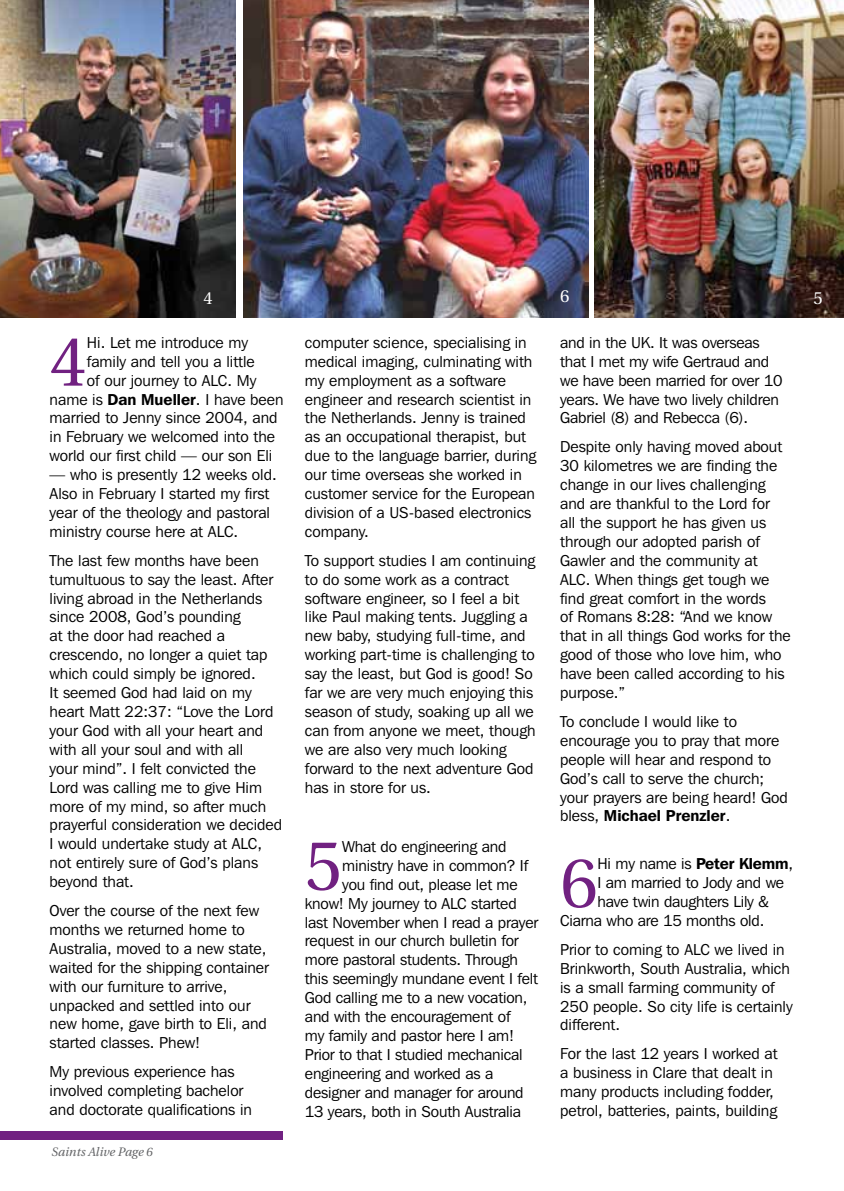
<style>
.page{position:relative;width:844px;height:1191px;background:#fff}
.page>*{position:absolute;margin:0;border:0;box-sizing:border-box;transform-origin:0 0}
.t1{font:70.35px "Utopia";color:#712181}
.t2{font:17.5px "Utopia";color:#fff}
.t3{font:15.75px/18.9px "Franklin Gothic IT Cby BT";color:#000}
.t4{font:italic 12.25px "Utopia";color:#636466}
.s1{font-weight:600}
</style>
<div class="page">
<img style="left:594px;top:0;width:249px;height:317px">
<img style="left:0;top:0;width:236px;height:317px">
<div style="left:0;top:1131px;width:283px;height:9px;background:#712181"></div>
<img style="left:243px;top:0;width:345px;height:317px">
<p class="t2" style="left:203px;top:288px;width:11px">4</p>
<p class="t2" style="left:560px;top:287px;width:11px">6</p>
<p class="t2" style="left:813px;top:288px;width:11px">5</p>
<h1 class="t1" style="left:50px;top:323px;width:39px">4</h1>
<p class="t3" style="left:87px;top:333px;width:163px">Hi. Let me introduce my</p>
<p class="t3" style="left:87px;top:351px;width:169px">family and tell you a little</p>
<p class="t3" style="left:87px;top:370px;width:171px">of our journey to ALC. My</p>
<p class="t3" style="left:50px;top:389px;width:235px">name is <span class="s1">Dan Mueller</span>. I have been</p>
<p class="t3" style="left:50px;top:408px;width:229px">married to Jenny since 2004, and</p>
<p class="t3" style="left:50px;top:427px;width:227px">in February we welcomed into the</p>
<p class="t3" style="left:50px;top:446px;width:224px">world our first child — our son Eli</p>
<p class="t3" style="left:50px;top:465px;width:228px">— who is presently 12 weeks old.<br>Also in February I started my first year of the theology and pastoral ministry course here at ALC.</p>
<p class="t3" style="left:50px;top:550px;width:234px">The last few months have been tumultuous to say the least. After living abroad in the Netherlands since 2008, God’s pounding<br>at the door had reached a crescendo, no longer a quiet tap which could simply be ignored.<br>It seemed God had laid on my heart Matt 22:37: “Love the Lord your God with all your heart and with all your soul and with all<br>your mind”. I felt convicted the<br>Lord was calling me to give Him more of my mind, so after much prayerful consideration we decided<br>I would undertake study at ALC, not entirely sure of God’s plans beyond that.</p>
<p class="t3" style="left:50px;top:900px;width:221px">Over the course of the next few months we returned home to<br>Australia, moved to a new state, waited for the shipping container with our furniture to arrive, unpacked and settled into our new home, gave birth to Eli, and started classes. Phew!</p>
<p class="t3" style="left:50px;top:1062px;width:204px">My previous experience has involved completing bachelor and doctorate qualifications in</p>
<p class="t4" style="left:51px;top:1144px;width:103px">Saints Alive Page 6</p>
<p class="t3" style="left:305px;top:333px;width:233px">computer science, specialising in medical imaging, culminating with my employment as a software engineer and research scientist in the Netherlands. Jenny is trained as an occupational therapist, but due to the language barrier, during our time overseas she worked in customer service for the European division of a US-based electronics company.</p>
<p class="t3" style="left:305px;top:550px;width:232px">To support studies I am continuing to do some work as a contract software engineer, so I feel a bit like Paul making tents. Juggling a new baby, studying full-time, and working part-time is challenging to say the least, but God is good! So far we are very much enjoying this season of study, soaking up all we can from anyone we meet, though we are also very much looking forward to the next adventure God has in store for us.</p>
<h1 class="t1" style="left:305px;top:827px;width:39px">5</h1>
<p class="t3" style="left:342px;top:836px;width:166px">What do engineering and</p>
<p class="t3" style="left:342px;top:855px;width:187px">ministry have in common? If</p>
<p class="t3" style="left:342px;top:874px;width:177px">you find out, please let me</p>
<p class="t3" style="left:305px;top:893px;width:213px">know! My journey to ALC started</p>
<p class="t3" style="left:305px;top:912px;width:235px">last November when I read a prayer</p>
<p class="t3" style="left:305px;top:931px;width:215px">request in our church bulletin for</p>
<p class="t3" style="left:305px;top:950px;width:214px">more pastoral students. Through</p>
<p class="t3" style="left:305px;top:969px;width:234px">this seemingly mundane event I felt</p>
<p class="t3" style="left:305px;top:988px;width:224px">God calling me to a new vocation,</p>
<p class="t3" style="left:305px;top:1007px;width:207px">and with the encouragement of</p>
<p class="t3" style="left:305px;top:1025px;width:211px">my family and pastor here I am!</p>
<p class="t3" style="left:305px;top:1044px;width:219px">Prior to that I studied mechanical</p>
<p class="t3" style="left:305px;top:1063px;width:190px">engineering and worked as a</p>
<p class="t3" style="left:305px;top:1082px;width:220px">designer and manager for around</p>
<p class="t3" style="left:305px;top:1101px;width:218px">13 years, both in South Australia</p>
<p class="t3" style="left:560px;top:333px;width:224px">and in the UK. It was overseas that I met my wife Gertraud and we have been married for over 10 years. We have two lively children<br>Gabriel (8) and Rebecca (6).</p>
<p class="t3" style="left:560px;top:437px;width:232px">Despite only having moved about<br>30 kilometres we are finding the change in our lives challenging and are thankful to the Lord for<br>all the support he has given us through our adopted parish of<br>Gawler and the community at<br>ALC. When things get tough we find great comfort in the words<br>of Romans 8:28: “And we know that in all things God works for the good of those who love him, who have been called according to his purpose.”</p>
<p class="t3" style="left:560px;top:711px;width:229px">To conclude I would like to encourage you to pray that more people will hear and respond to<br>God’s call to serve the church; your prayers are being heard! God bless, <span class="s1">Michael Prenzler</span>.</p>
<h1 class="t1" style="left:560px;top:844px;width:39px">6</h1>
<p class="t3" style="left:597px;top:854px;width:197px">Hi my name is <span class="s1">Peter Klemm</span>,</p>
<p class="t3" style="left:597px;top:873px;width:188px">I am married to Jody and we</p>
<p class="t3" style="left:597px;top:892px;width:172px">have twin daughters Lily &amp;</p>
<p class="t3" style="left:560px;top:910px;width:206px">Ciarna who are 15 months old.</p>
<p class="t3" style="left:560px;top:939px;width:234px">Prior to coming to ALC we lived in<br>Brinkworth, South Australia, which is a small farming community of<br>250 people. So city life is certainly different.</p>
<p class="t3" style="left:560px;top:1044px;width:219px">For the last 12 years I worked at a business in Clare that dealt in many products including fodder, petrol, batteries, paints, building</p>
</div>
